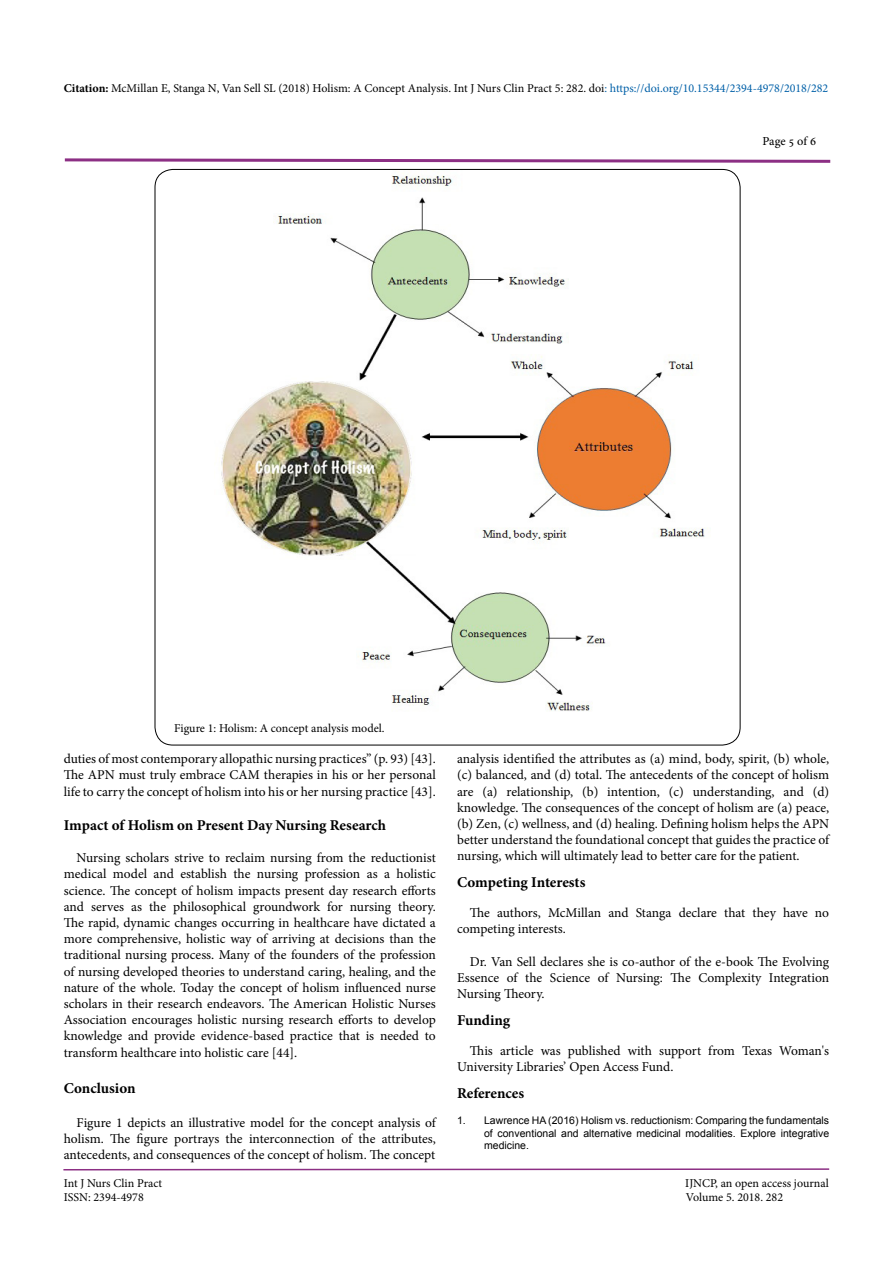
<style>
.page{position:relative;width:893px;height:1263px;background:#fff}
.page>*{position:absolute;margin:0;border:0;box-sizing:border-box;transform-origin:0 0}
.t1{font:700 15px "Minion Pro";letter-spacing:-.005em;color:#000}
.t2{font:13.5px/16.2px "Minion Pro";letter-spacing:-.005em;color:#000;text-align:justify}
.t3{font:12px "Minion Pro";color:#000}
.t4{font:12px "Adobe Hebrew";letter-spacing:-.01em;color:#000}
.t5{font:10.5px/12.6px "Arial";color:#000;text-align:justify}
.s1{font-weight:700}
.s2{color:#0060a8}
</style>
<div class="page">
<svg style="left:63px;top:1168px;width:767px;height:3px;background:#c596c1"></svg>
<svg style="left:64px;top:158px;width:767px;height:5px"></svg>
<img style="left:221px;top:175px;width:487px;height:537px">
<p class="t3" style="left:64px;top:80px;width:766px"><span class="s1">Citation:</span> McMillan E, Stanga N, Van Sell SL (2018) Holism: A Concept Analysis. Int J Nurs Clin Pract 5: 282. doi<span class="s2">: https://doi.org/10.15344/2394-4978/2018/282</span></p>
<p class="t3" style="left:174px;top:720px;width:212px">Figure 1: Holism: A concept analysis model.</p>
<p class="t4" style="left:763px;top:134px;width:55px">Page 5 of 6</p>
<p class="t2" style="left:64px;top:751px;width:374px">duties of most contemporary allopathic nursing practices” (p. 93) [43].<br>The APN must truly embrace CAM therapies in his or her personal life to carry the concept of holism into his or her nursing practice [43].</p>
<p class="t1" style="left:64px;top:814px;width:324px">Impact of Holism on Present Day Nursing Research</p>
<p class="t2" style="left:64px;top:850px;width:374px;text-indent:13px">Nursing scholars strive to reclaim nursing from the reductionist medical model and establish the nursing profession as a holistic science. The concept of holism impacts present day research efforts and serves as the philosophical groundwork for nursing theory.<br>The rapid, dynamic changes occurring in healthcare have dictated a more comprehensive, holistic way of arriving at decisions than the traditional nursing process. Many of the founders of the profession of nursing developed theories to understand caring, healing, and the nature of the whole. Today the concept of holism influenced nurse scholars in their research endeavors. The American Holistic Nurses Association encourages holistic nursing research efforts to develop knowledge and provide evidence-based practice that is needed to transform healthcare into holistic care [44].</p>
<p class="t1" style="left:64px;top:1077px;width:73px">Conclusion</p>
<p class="t2" style="left:64px;top:1114px;width:374px;text-indent:13px">Figure 1 depicts an illustrative model for the concept analysis of holism. The figure portrays the interconnection of the attributes, antecedents, and consequences of the concept of holism. The concept</p>
<p class="t3" style="left:64px;top:1175px;width:100px">Int J Nurs Clin Pract</p>
<p class="t3" style="left:685px;top:1175px;width:145px">IJNCP, an open access journal</p>
<p class="t3" style="left:64px;top:1189px;width:82px">ISSN: 2394-4978</p>
<p class="t3" style="left:686px;top:1189px;width:99px">Volume 5. 2018. 282</p>
<p class="t2" style="left:457px;top:751px;width:374px">analysis identified the attributes as (a) mind, body, spirit, (b) whole, (c) balanced, and (d) total. The antecedents of the concept of holism are (a) relationship, (b) intention, (c) understanding, and (d) knowledge. The consequences of the concept of holism are (a) peace, (b) Zen, (c) wellness, and (d) healing. Defining holism helps the APN better understand the foundational concept that guides the practice of nursing, which will ultimately lead to better care for the patient.</p>
<p class="t1" style="left:457px;top:872px;width:130px">Competing Interests</p>
<p class="t2" style="left:457px;top:905px;width:374px;text-indent:13px">The authors, McMillan and Stanga declare that they have no competing interests.</p>
<p class="t2" style="left:457px;top:953px;width:374px;text-indent:13px">Dr. Van Sell declares she is co-author of the e-book The Evolving Essence of the Science of Nursing: The Complexity Integration Nursing Theory.</p>
<p class="t1" style="left:457px;top:1010px;width:55px">Funding</p>
<p class="t2" style="left:457px;top:1042px;width:374px;text-indent:13px">This article was published with support from Texas Woman's<br>University Libraries’ Open Access Fund.</p>
<p class="t1" style="left:457px;top:1083px;width:69px">References</p>
<p class="t5" style="left:484px;top:1114px;width:347px;text-indent:-27px">1. Lawrence HA (2016) Holism vs. reductionism: Comparing the fundamentals of conventional and alternative medicinal modalities. Explore integrative medicine.</p>
</div>
